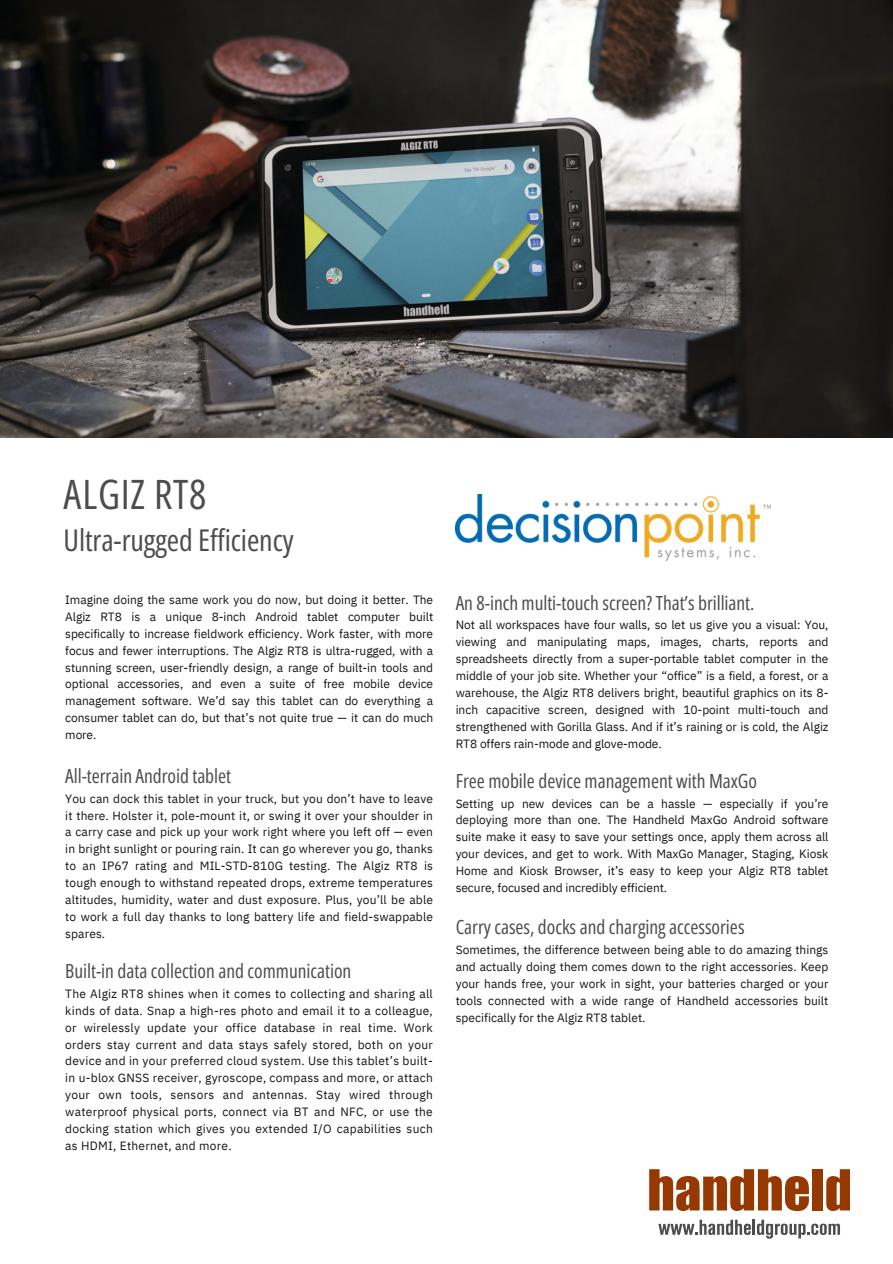
<style>
.page{position:relative;width:893px;height:1264px;background:#fff}
.page>*{position:absolute;margin:0;border:0;box-sizing:border-box;transform-origin:0 0}
.t1{font:40.5px "Open Sans Condensed";letter-spacing:.02em;color:#4d4d4c}
.t2{font:30px "Open Sans Condensed";letter-spacing:-.005em;color:#4d4d4c}
.t3{font:19.5px "Open Sans Condensed";color:#4d4d4c}
.t4{font:12px/16.8px "IBM Plex Sans";color:#131413;text-align:justify}
</style>
<div class="page">
<img style="left:0;top:0;width:892px;height:437px">
<svg style="left:649px;top:1169px;width:159px;height:41px"></svg>
<div style="left:812px;top:1169px;width:10px;height:41px;background:#953900"></div>
<svg style="left:826px;top:1169px;width:24px;height:41px"></svg>
<svg style="left:658px;top:1219px;width:92px;height:15px"></svg>
<hr style="left:752px;top:1219px;width:3px;height:15px;background:#4d4d4d">
<svg style="left:757px;top:1219px;width:83px;height:19px"></svg>
<img style="left:455px;top:494px;width:315px;height:66px">
<p class="t1" style="left:64px;top:465px;width:144px">ALGIZ RT8</p>
<p class="t2" style="left:64px;top:519px;width:231px">Ultra-rugged Efficiency</p>
<p class="t4" style="left:65px;top:591px;width:369px">Imagine doing the same work you do now, but doing it better. The Algiz RT8 is a unique 8-inch Android tablet computer built specifically to increase fieldwork efficiency. Work faster, with more focus and fewer interruptions. The Algiz RT8 is ultra-rugged, with a stunning screen, user-friendly design, a range of built-in tools and optional accessories, and even a suite of free mobile device management software. We’d say this tablet can do everything a consumer tablet can do, but that’s not quite true — it can do much more.</p>
<p class="t3" style="left:65px;top:762px;width:167px">All-terrain Android tablet</p>
<p class="t4" style="left:65px;top:789px;width:369px">You can dock this tablet in your truck, but you don’t have to leave it there. Holster it, pole-mount it, or swing it over your shoulder in a carry case and pick up your work right where you left off — even in bright sunlight or pouring rain. It can go wherever you go, thanks to an IP67 rating and MIL-STD-810G testing. The Algiz RT8 is tough enough to withstand repeated drops, extreme temperatures altitudes, humidity, water and dust exposure. Plus, you’ll be able to work a full day thanks to long battery life and field-swappable spares.</p>
<p class="t3" style="left:65px;top:957px;width:287px">Built-in data collection and communication</p>
<p class="t4" style="left:65px;top:985px;width:369px">The Algiz RT8 shines when it comes to collecting and sharing all kinds of data. Snap a high-res photo and email it to a colleague, or wirelessly update your office database in real time. Work orders stay current and data stays safely stored, both on your device and in your preferred cloud system. Use this tablet’s built&shy;in u-blox GNSS receiver, gyroscope, compass and more, or attach your own tools, sensors and antennas. Stay wired through waterproof physical ports, connect via BT and NFC, or use the docking station which gives you extended I/O capabilities such as HDMI, Ethernet, and more.</p>
<p class="t3" style="left:455px;top:589px;width:300px">An 8-inch multi-touch screen? That’s brilliant.</p>
<p class="t4" style="left:455px;top:616px;width:374px">Not all workspaces have four walls, so let us give you a visual: You, viewing and manipulating maps, images, charts, reports and spreadsheets directly from a super-portable tablet computer in the middle of your job site. Whether your “office” is a field, a forest, or a warehouse, the Algiz RT8 delivers bright, beautiful graphics on its 8- inch capacitive screen, designed with 10-point multi-touch and strengthened with Gorilla Glass. And if it’s raining or is cold, the Algiz RT8 offers rain-mode and glove-mode.</p>
<p class="t3" style="left:455px;top:766px;width:303px">Free mobile device management with MaxGo</p>
<p class="t4" style="left:455px;top:794px;width:374px">Setting up new devices can be a hassle — especially if you’re deploying more than one. The Handheld MaxGo Android software suite make it easy to save your settings once, apply them across all your devices, and get to work. With MaxGo Manager, Staging, Kiosk Home and Kiosk Browser, it’s easy to keep your Algiz RT8 tablet secure, focused and incredibly efficient.</p>
<p class="t3" style="left:455px;top:913px;width:290px">Carry cases, docks and charging accessories</p>
<p class="t4" style="left:455px;top:941px;width:374px">Sometimes, the difference between being able to do amazing things and actually doing them comes down to the right accessories. Keep your hands free, your work in sight, your batteries charged or your tools connected with a wide range of Handheld accessories built specifically for the Algiz RT8 tablet.</p>
</div>
